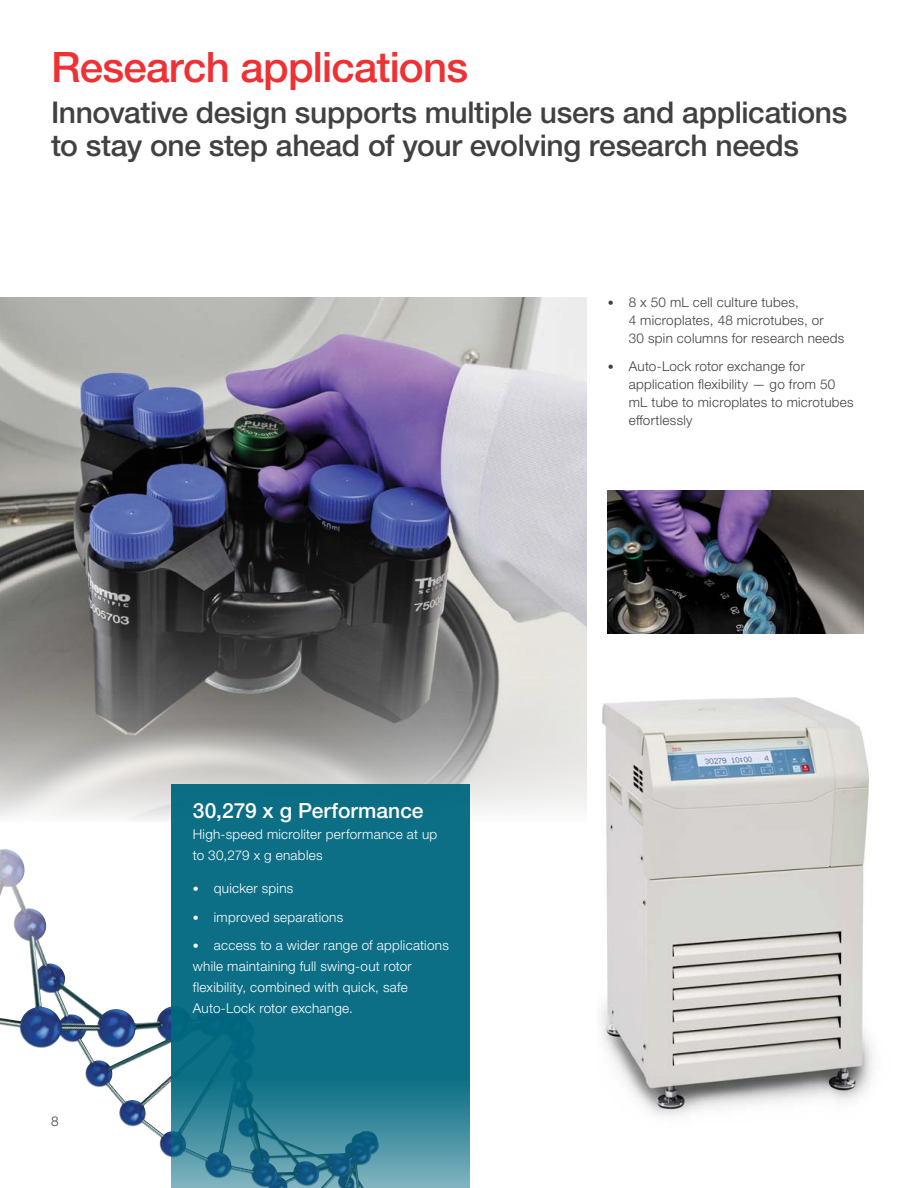
<style>
.page{position:relative;width:918px;height:1188px;background:#fff}
.page>*{position:absolute;margin:0;border:0;box-sizing:border-box;transform-origin:0 0}
.t1{font:500 42px "Helvetica Neue LTW1 G";letter-spacing:-.02em;color:#ee3134}
.t2{font:500 30px/33px "Helvetica Neue LTW1 G";letter-spacing:-.01em;color:#414042}
.t3{font:500 21px "Helvetica Neue LTW1 G";color:#fff}
.t4{font:300 13.5px/21px "Helvetica Neue LTW1 G";letter-spacing:.02em;color:#fff}
.t5{font:300 13.5px/18px "Helvetica Neue LTW1 G";letter-spacing:.02em;color:#414042}
.s1{font-size:12px}
</style>
<div class="page">
<img style="left:0;top:849px;width:24px;height:91px">
<img style="left:0;top:297px;width:586px;height:523px">
<svg style="left:171px;top:784px;width:299px;height:404px;background:#18748b"></svg>
<img style="left:608px;top:490px;width:255px;height:143px">
<img style="left:601px;top:697px;width:271px;height:419px">
<h1 class="t1" style="left:51px;top:42px;width:419px">Research applications</h1>
<h2 class="t2" style="left:51px;top:96px;width:798px">Innovative design supports multiple users and applications to stay one step ahead of your evolving research needs</h2>
<p class="t5" style="left:51px;top:1112px;width:9px">8</p>
<h3 class="t3" style="left:193px;top:798px;width:232px">30,279 x g Performance</h3>
<p class="t4" style="left:193px;top:824px;width:246px">High-speed microliter performance at up to 30,279 x g enables</p>
<p class="t4" style="left:193px;top:878px;width:102px"><span class="s1">•</span> quicker spins</p>
<p class="t4" style="left:193px;top:906px;width:152px"><span class="s1">•</span> improved separations</p>
<p class="t4" style="left:193px;top:935px;width:257px"><span class="s1">•</span> access to a wider range of applications while maintaining full swing-out rotor flexibility, combined with quick, safe Auto-Lock rotor exchange.</p>
<p class="t5" style="left:629px;top:293px;width:217px;text-indent:-21px"><span class="s1">•</span> 8 x 50 mL cell culture tubes,<br>4 microplates, 48 microtubes, or<br>30 spin columns for research needs</p>
<p class="t5" style="left:629px;top:357px;width:227px;text-indent:-21px"><span class="s1">•</span> Auto-Lock rotor exchange for application flexibility — go from 50 mL tube to microplates to microtubes effortlessly</p>
</div>
